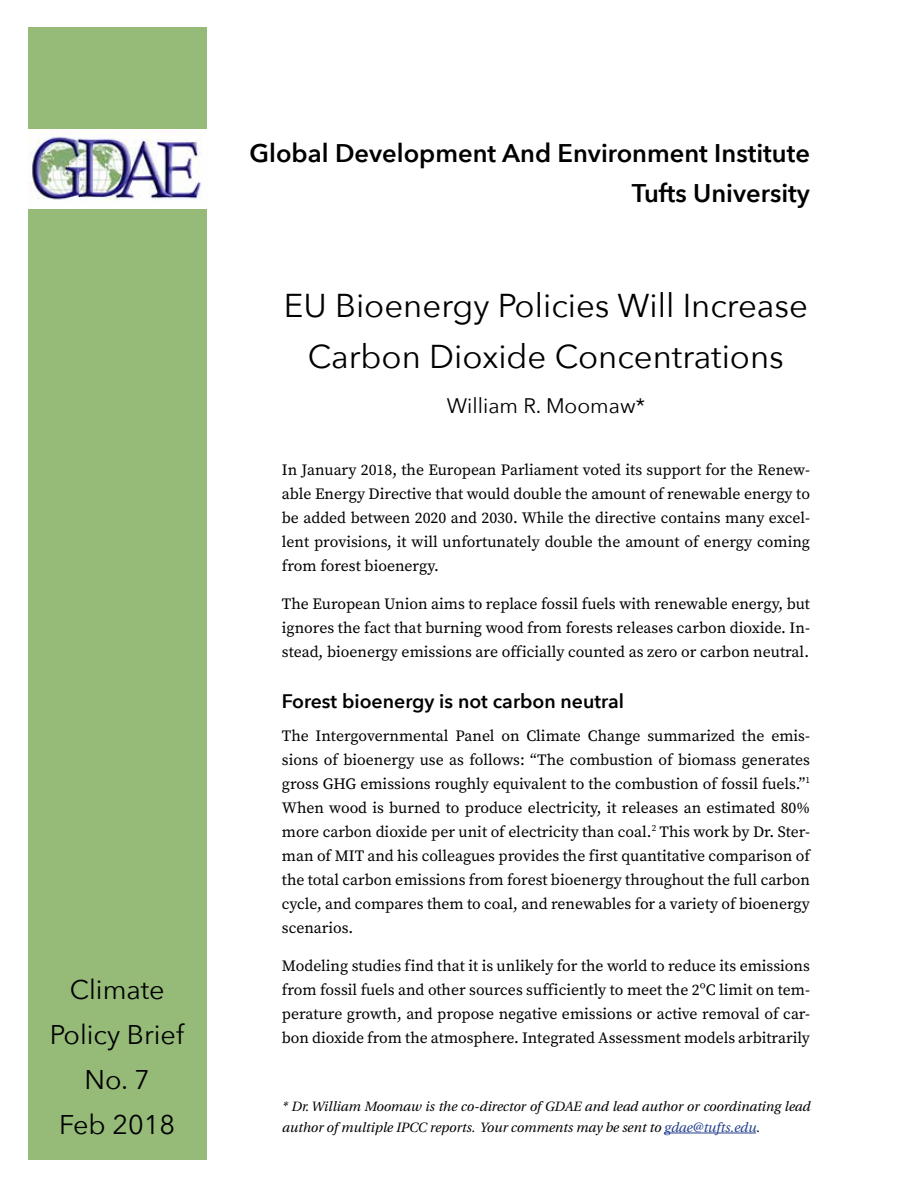
<style>
.page{position:relative;width:918px;height:1188px;background:#fff}
.page>*{position:absolute;margin:0;border:0;box-sizing:border-box;transform-origin:0 0}
.t1{font:33px/51px "Avenir Next";color:#000;text-align:center}
.t2{font:27px/45px "Avenir Next";color:#000;text-align:center}
.t3{font:600 25.5px/40.5px "Avenir Next";color:#000;text-align:right}
.t4{font:21px "Avenir Next";color:#000}
.t5{font:600 19.5px "Avenir Next";color:#000}
.t6{font:15.75px/24px "Source Serif Pro";color:#000;text-align:justify}
.t7{font:italic 13.5px/21px "Heuristica";color:#000}
.s1{color:#25408f}
</style>
<div class="page">
<div style="left:28px;top:27px;width:179px;height:1133px;background:#96bb78"></div>
<div style="left:27px;top:130px;width:183px;height:79px;background:#fff"></div>
<img style="left:29px;top:131px;width:173px;height:70px">
<hr style="left:664px;top:1133px;width:92px;height:1px;background:#25408f">
<h2 class="t2" style="left:50px;top:966px;width:136px">Climate<br>Policy Brief<br>No. 7<br>Feb 2018</h2>
<h3 class="t3" style="left:250px;top:132px;width:562px">Global Development And Environment Institute<br>Tufts University</h3>
<h1 class="t1" style="left:284px;top:279px;width:526px">EU Bioenergy Policies Will Increase<br>Carbon Dioxide Concentrations</h1>
<h3 class="t4" style="left:447px;top:388px;width:200px">William R. Moomaw*</h3>
<p class="t6" style="left:282px;top:458px;width:530px">In January 2018, the European Parliament voted its support for the Renew&shy;able Energy Directive that would double the amount of renewable energy to be added between 2020 and 2030. While the directive contains many excel&shy;lent provisions, it will unfortunately double the amount of energy coming from forest bioenergy.</p>
<p class="t6" style="left:282px;top:592px;width:530px">The European Union aims to replace fossil fuels with renewable energy, but ignores the fact that burning wood from forests releases carbon dioxide. In&shy;stead, bioenergy emissions are officially counted as zero or carbon neutral.</p>
<p class="t5" style="left:282px;top:685px;width:344px">Forest bioenergy is not carbon neutral</p>
<p class="t6" style="left:282px;top:723px;width:530px">The Intergovernmental Panel on Climate Change summarized the emis&shy;sions of bioenergy use as follows: “The combustion of biomass generates gross GHG emissions roughly equivalent to the combustion of fossil fuels.”<sup>1<br></sup>When wood is burned to produce electricity, it releases an estimated 80% more carbon dioxide per unit of electricity than coal.<sup>2</sup> This work by Dr. Ster&shy;man of MIT and his colleagues provides the first quantitative comparison of the total carbon emissions from forest bioenergy throughout the full carbon cycle, and compares them to coal, and renewables for a variety of bioenergy scenarios.</p>
<p class="t6" style="left:282px;top:953px;width:530px">Modeling studies find that it is unlikely for the world to reduce its emissions from fossil fuels and other sources sufficiently to meet the 2ᵒC limit on tem&shy;perature growth, and propose negative emissions or active removal of car&shy;bon dioxide from the atmosphere. Integrated Assessment models arbitrarily</p>
<p class="t7" style="left:282px;top:1095px;width:530px">* Dr. William Moomaw is the co-director of GDAE and lead author or coordinating lead author of multiple IPCC reports. Your comments may be sent to <span class="s1">gdae@tufts.edu</span>.</p>
</div>
